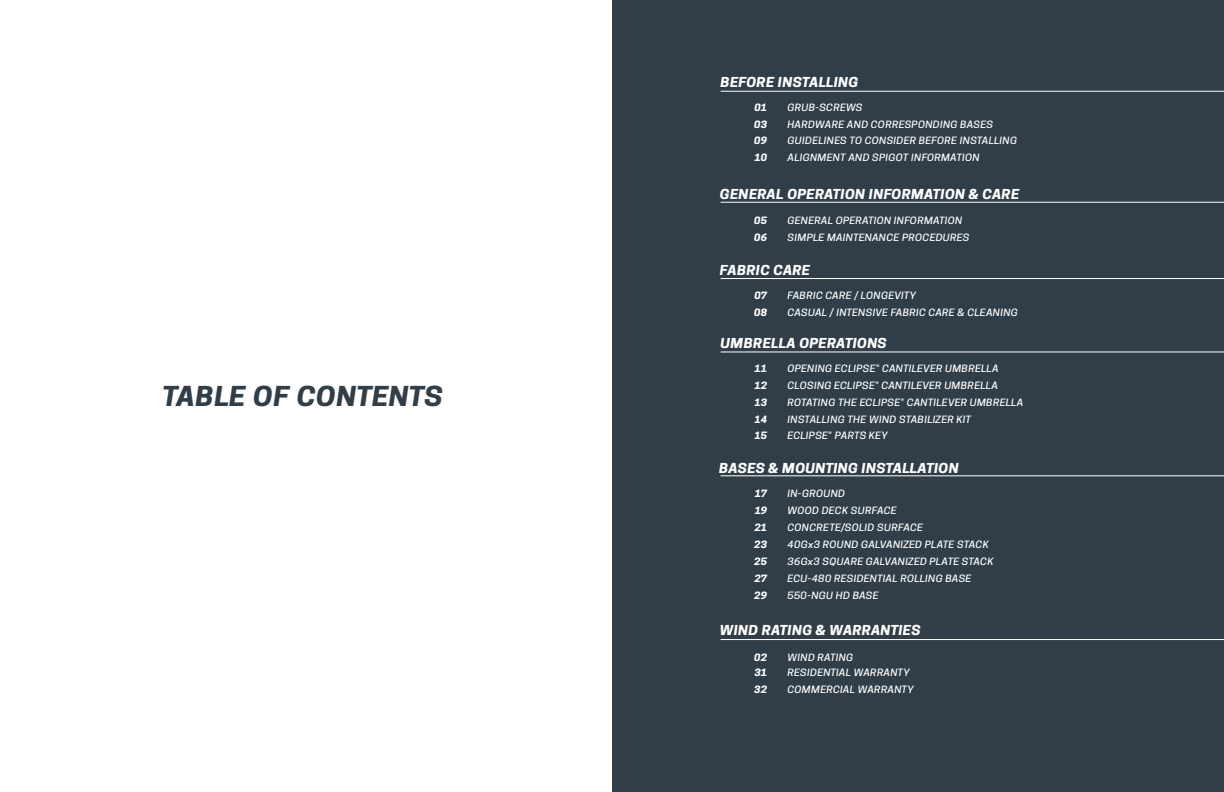
<style>
.page{position:relative;width:1224px;height:792px;background:#fff}
.page>*{position:absolute;margin:0;border:0;box-sizing:border-box;transform-origin:0 0}
.t1{font:italic 700 25.8px "Cooper Hewitt";color:#313e48;scale:1.13 1}
.t2{font:italic 700 12.9px "Cooper Hewitt";letter-spacing:.015em;color:#fff;scale:1.13 1}
.t3{font:italic 500 9.5px "Cooper Hewitt";letter-spacing:.02em;color:#fff;scale:1.13 1}
.t4{font:italic 700 9.5px "Cooper Hewitt";letter-spacing:.01em;color:#fff;scale:1.13 1}
</style>
<div class="page">
<div style="left:612px;top:0;width:612px;height:792px;background:#313e48"></div>
<hr style="left:721px;top:91px;width:503px;height:1px;background:#fff">
<hr style="left:721px;top:202px;width:503px;height:1px;background:#fff">
<hr style="left:721px;top:278px;width:503px;height:1px;background:#fff">
<hr style="left:721px;top:351px;width:503px;height:1px;background:#fff">
<hr style="left:721px;top:475px;width:503px;height:1px;background:#fff">
<hr style="left:721px;top:639px;width:503px;height:1px;background:#fff">
<p class="t1" style="left:162px;top:381px;width:250px">TABLE OF CONTENTS</p>
<p class="t2" style="left:721px;top:74px;width:123px">BEFORE INSTALLING</p>
<p class="t4" style="left:754px;top:102px;width:13px">01</p>
<p class="t3" style="left:788px;top:102px;width:68px">GRUB-SCREWS</p>
<p class="t4" style="left:754px;top:119px;width:13px">03</p>
<p class="t3" style="left:788px;top:119px;width:183px">HARDWARE AND CORRESPONDING BASES</p>
<p class="t4" style="left:754px;top:135px;width:13px">09</p>
<p class="t4" style="left:755px;top:152px;width:13px">10</p>
<p class="t3" style="left:788px;top:135px;width:205px">GUIDELINES TO CONSIDER BEFORE INSTALLING</p>
<p class="t3" style="left:788px;top:152px;width:171px">ALIGNMENT AND SPIGOT INFORMATION</p>
<p class="t2" style="left:720px;top:187px;width:267px">GENERAL OPERATION INFORMATION &amp; CARE</p>
<p class="t4" style="left:754px;top:214px;width:13px">05</p>
<p class="t4" style="left:754px;top:231px;width:13px">06</p>
<p class="t3" style="left:788px;top:214px;width:156px">GENERAL OPERATION INFORMATION</p>
<p class="t3" style="left:788px;top:231px;width:162px">SIMPLE MAINTENANCE PROCEDURES</p>
<p class="t2" style="left:720px;top:262px;width:82px">FABRIC CARE</p>
<p class="t4" style="left:754px;top:290px;width:13px">07</p>
<p class="t4" style="left:754px;top:307px;width:13px">08</p>
<p class="t3" style="left:788px;top:290px;width:115px">FABRIC CARE / LONGEVITY</p>
<p class="t3" style="left:788px;top:307px;width:205px">CASUAL / INTENSIVE FABRIC CARE &amp; CLEANING</p>
<p class="t2" style="left:721px;top:335px;width:149px">UMBRELLA OPERATIONS</p>
<p class="t4" style="left:755px;top:362px;width:13px">11</p>
<p class="t4" style="left:755px;top:379px;width:13px">12</p>
<p class="t4" style="left:755px;top:396px;width:13px">13</p>
<p class="t4" style="left:755px;top:413px;width:13px">14</p>
<p class="t4" style="left:755px;top:429px;width:13px">15</p>
<p class="t3" style="left:788px;top:362px;width:188px">OPENING ECLIPSE® CANTILEVER UMBRELLA</p>
<p class="t3" style="left:788px;top:379px;width:188px">CLOSING ECLIPSE® CANTILEVER UMBRELLA</p>
<p class="t3" style="left:788px;top:396px;width:210px">ROTATING THE ECLIPSE® CANTILEVER UMBRELLA</p>
<p class="t3" style="left:788px;top:413px;width:164px">INSTALLING THE WIND STABILIZER KIT</p>
<p class="t3" style="left:788px;top:429px;width:90px">ECLIPSE® PARTS KEY</p>
<p class="t2" style="left:719px;top:460px;width:214px">BASES &amp; MOUNTING INSTALLATION</p>
<p class="t4" style="left:755px;top:488px;width:12px">17</p>
<p class="t4" style="left:755px;top:505px;width:13px">19</p>
<p class="t4" style="left:754px;top:522px;width:13px">21</p>
<p class="t4" style="left:754px;top:539px;width:13px">23</p>
<p class="t4" style="left:754px;top:556px;width:13px">25</p>
<p class="t4" style="left:754px;top:573px;width:13px">27</p>
<p class="t4" style="left:754px;top:590px;width:13px">29</p>
<p class="t3" style="left:788px;top:488px;width:52px">IN-GROUND</p>
<p class="t3" style="left:788px;top:505px;width:98px">WOOD DECK SURFACE</p>
<p class="t3" style="left:788px;top:522px;width:122px">CONCRETE/SOLID SURFACE</p>
<p class="t3" style="left:788px;top:539px;width:180px">40Gx3 ROUND GALVANIZED PLATE STACK</p>
<p class="t3" style="left:788px;top:556px;width:184px">36Gx3 SQUARE GALVANIZED PLATE STACK</p>
<p class="t3" style="left:788px;top:573px;width:164px">ECU-480 RESIDENTIAL ROLLING BASE</p>
<p class="t3" style="left:788px;top:590px;width:82px">550-NGU HD BASE</p>
<p class="t2" style="left:720px;top:622px;width:179px">WIND RATING &amp; WARRANTIES</p>
<p class="t4" style="left:754px;top:652px;width:13px">02</p>
<p class="t4" style="left:754px;top:667px;width:13px">31</p>
<p class="t4" style="left:754px;top:684px;width:13px">32</p>
<p class="t3" style="left:788px;top:652px;width:60px">WIND RATING</p>
<p class="t3" style="left:788px;top:667px;width:110px">RESIDENTIAL WARRANTY</p>
<p class="t3" style="left:788px;top:684px;width:113px">COMMERCIAL WARRANTY</p>
</div>
